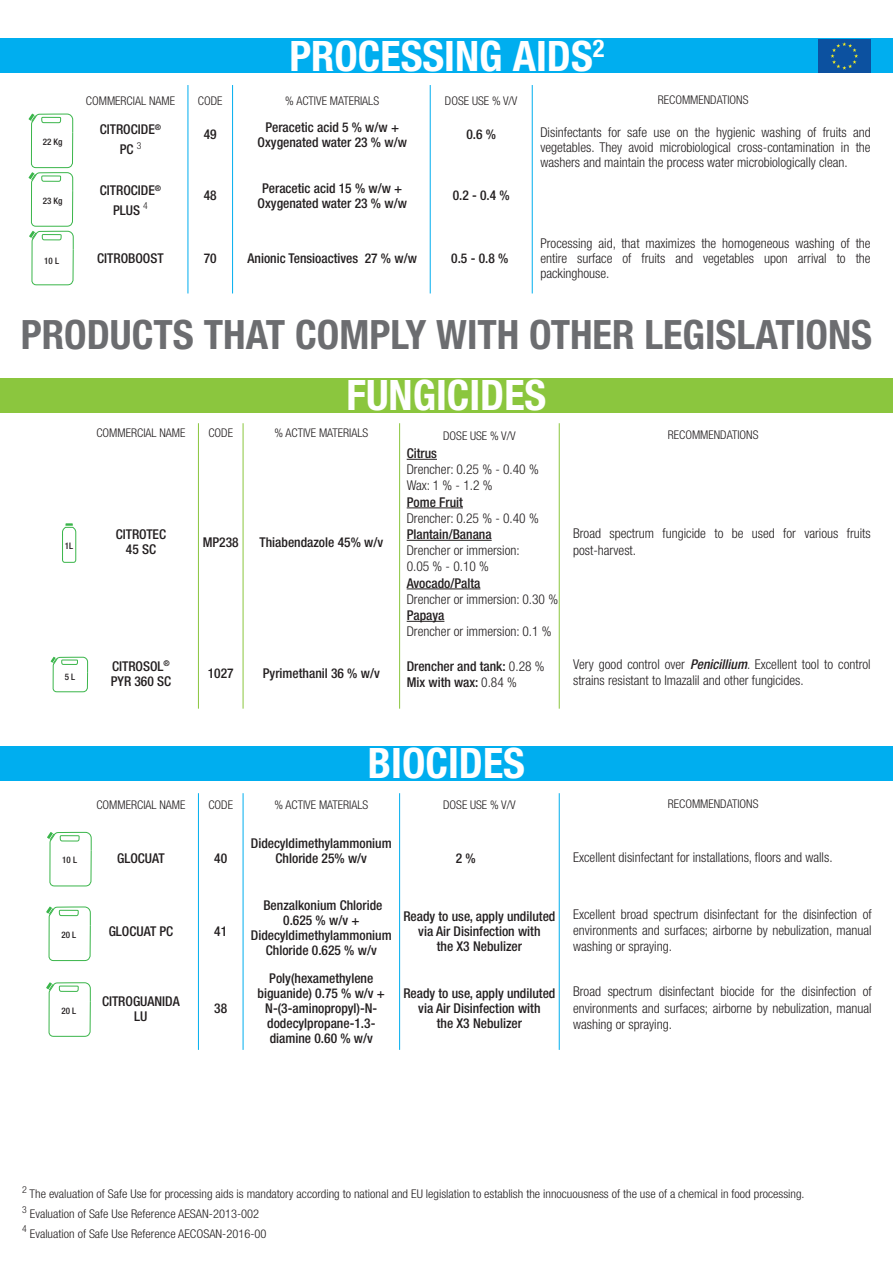
<style>
.page{position:relative;width:893px;height:1263px;background:#fff}
.page>*{position:absolute;margin:0;border:0;box-sizing:border-box;transform-origin:0 0}
.t1{font:700 condensed 42px "Helvetica Neue LT Std";color:#fff}
.t2{font:700 condensed 40.5px "Helvetica Neue LT Std";color:#6c6d70}
.t3{font:300 condensed 13.5px/16.2px "Helvetica Neue LT Std";color:#231f20;text-align:justify}
.t4{font:500 condensed 13.5px/15px "Helvetica Neue LT Std";color:#231f20;text-align:center}
.t5{font:300 condensed 12px "Helvetica Neue LT Std";color:#231f20;scale:1.04 1}
.t6{font:300 condensed 12px "Helvetica Neue LT Std";color:#231f20}
.t7{font:300 condensed 9.6px "Helvetica Neue LT Std";color:#231f20}
.t8{font:300 condensed 9.6px "Helvetica Neue LT Std";color:#231f20;scale:1.04 1}
.t9{font:500 condensed 9px "Helvetica Neue LT Std";color:#231f20}
.s1{font-weight:500;font-style:italic}
.s2{font-weight:300}
</style>
<div class="page">
<div style="left:0;top:39px;width:893px;height:34px;background:#00aeef"></div>
<hr style="left:188px;top:85px;width:1px;height:208px;background:#00aeef">
<hr style="left:232px;top:85px;width:1px;height:208px;background:#00aeef">
<hr style="left:430px;top:85px;width:1px;height:208px;background:#00aeef">
<hr style="left:532px;top:85px;width:1px;height:208px;background:#00aeef">
<div style="left:818px;top:39px;width:53px;height:34px;background:#0c51a0"></div>
<svg style="left:830px;top:42px;width:28px;height:28px"></svg>
<svg style="left:29px;top:113px;width:45px;height:173px"></svg>
<div style="left:0;top:378px;width:893px;height:34px;background:#8bc63e"></div>
<hr style="left:198px;top:423px;width:1px;height:286px;background:#8bc63e">
<hr style="left:243px;top:423px;width:1px;height:286px;background:#8bc63e">
<hr style="left:399px;top:423px;width:1px;height:286px;background:#8bc63e">
<hr style="left:559px;top:423px;width:1px;height:286px;background:#8bc63e">
<hr style="left:407px;top:459px;width:30px;height:1px;background:#231f20">
<hr style="left:407px;top:508px;width:56px;height:1px;background:#231f20">
<hr style="left:407px;top:540px;width:85px;height:1px;background:#231f20">
<hr style="left:407px;top:589px;width:73px;height:1px;background:#231f20">
<hr style="left:407px;top:621px;width:37px;height:1px;background:#231f20">
<svg style="left:62px;top:523px;width:15px;height:40px"></svg>
<svg style="left:51px;top:656px;width:37px;height:36px"></svg>
<div style="left:0;top:746px;width:893px;height:34px;background:#00aeef"></div>
<hr style="left:198px;top:793px;width:1px;height:257px;background:#00aeef">
<hr style="left:243px;top:793px;width:1px;height:257px;background:#00aeef">
<hr style="left:399px;top:793px;width:1px;height:257px;background:#00aeef">
<hr style="left:559px;top:793px;width:1px;height:257px;background:#00aeef">
<svg style="left:46px;top:906px;width:45px;height:55px"></svg>
<svg style="left:47px;top:832px;width:45px;height:55px"></svg>
<svg style="left:46px;top:982px;width:45px;height:55px"></svg>
<p class="t9" style="left:43px;top:136px;width:21px">22 Kg</p>
<p class="t9" style="left:43px;top:195px;width:21px">23 Kg</p>
<p class="t9" style="left:44px;top:256px;width:16px">10 L</p>
<h1 class="t1" style="left:289px;top:31px;width:317px">PROCESSING AIDS<sup>2</sup></h1>
<p class="t6" style="left:86px;top:94px;width:91px">COMMERCIAL NAME</p>
<p class="t6" style="left:198px;top:94px;width:26px">CODE</p>
<p class="t6" style="left:285px;top:94px;width:95px">% ACTIVE MATERIALS</p>
<p class="t6" style="left:445px;top:94px;width:74px">DOSE USE % V/V</p>
<p class="t6" style="left:658px;top:93px;width:92px">RECOMMENDATIONS</p>
<p class="t4" style="left:466px;top:127px;width:31px">0.6 %</p>
<p class="t4" style="left:258px;top:120px;width:151px">Peracetic acid 5 % w/w +<br>Oxygenated water 23 % w/w</p>
<p class="t4" style="left:258px;top:181px;width:151px">Peracetic acid 15 % w/w +<br>Oxygenated water 23 % w/w</p>
<p class="t4" style="left:100px;top:119px;width:63px;line-height:19.8px">CITROCIDE<sup>®<br></sup>PC <sup>3</sup></p>
<p class="t4" style="left:100px;top:180px;width:63px;line-height:19.8px">CITROCIDE<sup>®<br></sup>PLUS <sup>4</sup></p>
<p class="t3" style="left:540px;top:125px;width:332px;line-height:15px">Disinfectants for safe use on the hygienic washing of fruits and vegetables. They avoid microbiological cross-contamination in the washers and maintain the process water microbiologically clean.</p>
<p class="t4" style="left:204px;top:127px;width:14px">49</p>
<p class="t4" style="left:204px;top:188px;width:14px">48</p>
<p class="t4" style="left:453px;top:188px;width:59px">0.2 - 0.4 %</p>
<p class="t4" style="left:97px;top:251px;width:68px">CITROBOOST</p>
<p class="t4" style="left:204px;top:251px;width:14px">70</p>
<p class="t4" style="left:248px;top:251px;width:171px">Anionic Tensioactives 27 % w/w</p>
<p class="t4" style="left:451px;top:251px;width:59px">0.5 - 0.8 %</p>
<p class="t3" style="left:540px;top:235px;width:332px;line-height:15px">Processing aid, that maximizes the homogeneous washing of the entire surface of fruits and vegetables upon arrival to the packinghouse.</p>
<h2 class="t2" style="left:21px;top:310px;width:853px">PRODUCTS THAT COMPLY WITH OTHER LEGISLATIONS</h2>
<h1 class="t1" style="left:347px;top:369px;width:201px">FUNGICIDES</h1>
<p class="t9" style="left:65px;top:540px;width:10px">1L</p>
<p class="t9" style="left:65px;top:671px;width:12px">5 L</p>
<p class="t6" style="left:96px;top:426px;width:91px">COMMERCIAL NAME</p>
<p class="t6" style="left:208px;top:426px;width:26px">CODE</p>
<p class="t6" style="left:274px;top:426px;width:95px">% ACTIVE MATERIALS</p>
<p class="t6" style="left:443px;top:429px;width:74px">DOSE USE % V/V</p>
<p class="t6" style="left:668px;top:428px;width:92px">RECOMMENDATIONS</p>
<p class="t4" style="left:407px;top:445px;width:32px">Citrus</p>
<p class="t3" style="left:407px;top:461px;width:134px">Drencher: 0.25 % - 0.40 %<br>Wax: 1 % - 1.2 %</p>
<p class="t4" style="left:407px;top:494px;width:58px">Pome Fruit</p>
<p class="t3" style="left:407px;top:510px;width:134px">Drencher: 0.25 % - 0.40 %</p>
<p class="t4" style="left:407px;top:526px;width:86px">Plantain/Banana</p>
<p class="t3" style="left:407px;top:542px;width:114px">Drencher or immersion:<br>0.05 % - 0.10 %</p>
<p class="t4" style="left:407px;top:575px;width:75px">Avocado/Palta</p>
<p class="t3" style="left:407px;top:591px;width:153px">Drencher or immersion: 0.30 %</p>
<p class="t4" style="left:407px;top:607px;width:39px">Papaya</p>
<p class="t3" style="left:407px;top:623px;width:146px">Drencher or immersion: 0.1 %</p>
<p class="t4" style="left:116px;top:527px;width:52px">CITROTEC<br>45 SC</p>
<p class="t4" style="left:203px;top:534px;width:37px">MP238</p>
<p class="t4" style="left:259px;top:534px;width:125px">Thiabendazole 45% w/v</p>
<p class="t3" style="left:573px;top:525px;width:299px">Broad spectrum fungicide to be used for various fruits post-harvest.</p>
<p class="t4" style="left:111px;top:658px;width:62px;text-align:left">CITROSOL<sup>®<br></sup>PYR 360 SC</p>
<p class="t4" style="left:208px;top:666px;width:27px">1027</p>
<p class="t4" style="left:263px;top:666px;width:118px">Pyrimethanil 36 % w/v</p>
<p class="t3" style="left:573px;top:656px;width:299px">Very good control over <span class="s1">Penicillium</span>. Excellent tool to control strains resistant to Imazalil and other fungicides.</p>
<p class="t4" style="left:407px;top:658px;width:139px;line-height:16.2px;text-align:left">Drencher and tank: <span class="s2">0.28 %<br></span>Mix with wax: <span class="s2">0.84 %</span></p>
<p class="t9" style="left:62px;top:855px;width:16px">10 L</p>
<p class="t9" style="left:61px;top:929px;width:16px">20 L</p>
<p class="t9" style="left:61px;top:1005px;width:16px">20 L</p>
<h1 class="t1" style="left:368px;top:738px;width:159px">BIOCIDES</h1>
<p class="t6" style="left:96px;top:798px;width:91px">COMMERCIAL NAME</p>
<p class="t6" style="left:208px;top:798px;width:26px">CODE</p>
<p class="t6" style="left:274px;top:798px;width:95px">% ACTIVE MATERIALS</p>
<p class="t6" style="left:443px;top:798px;width:74px">DOSE USE % V/V</p>
<p class="t6" style="left:668px;top:797px;width:92px">RECOMMENDATIONS</p>
<p class="t4" style="left:117px;top:851px;width:49px">GLOCUAT</p>
<p class="t4" style="left:214px;top:851px;width:14px">40</p>
<p class="t4" style="left:109px;top:923px;width:66px">GLOCUAT PC</p>
<p class="t4" style="left:214px;top:923px;width:14px">41</p>
<p class="t4" style="left:102px;top:993px;width:79px">CITROGUANIDA<br>LU</p>
<p class="t4" style="left:214px;top:1001px;width:14px">38</p>
<p class="t4" style="left:251px;top:836px;width:142px">Didecyldimethylammonium<br>Chloride 25% w/v</p>
<p class="t4" style="left:456px;top:851px;width:21px">2 %</p>
<p class="t3" style="left:573px;top:849px;width:261px">Excellent disinfectant for installations, floors and walls.</p>
<p class="t4" style="left:251px;top:898px;width:142px">Benzalkonium Chloride<br>0.625 % w/v +<br>Didecyldimethylammonium<br>Chloride 0.625 % w/v</p>
<p class="t3" style="left:573px;top:906px;width:300px">Excellent broad spectrum disinfectant for the disinfection of environments and surfaces; airborne by nebulization, manual washing or spraying.</p>
<p class="t4" style="left:403px;top:908px;width:154px">Ready to use, apply undiluted via Air Disinfection with<br>the X3 Nebulizer</p>
<p class="t4" style="left:258px;top:971px;width:129px">Poly(hexamethylene biguanide) 0.75 % w/v +<br>N-(3-aminopropyl)-N&shy;dodecylpropane-1.3- diamine 0.60 % w/v</p>
<p class="t4" style="left:403px;top:986px;width:154px">Ready to use, apply undiluted via Air Disinfection with<br>the X3 Nebulizer</p>
<p class="t3" style="left:573px;top:983px;width:300px">Broad spectrum disinfectant biocide for the disinfection of environments and surfaces; airborne by nebulization, manual washing or spraying.</p>
<p class="t8" style="left:22px;top:1184px;width:6px">2</p>
<p class="t5" style="left:30px;top:1187px;width:747px">The evaluation of Safe Use for processing aids is mandatory according to national and EU legislation to establish the innocuousness of the use of a chemical in food processing.</p>
<p class="t7" style="left:22px;top:1204px;width:6px">3</p>
<p class="t5" style="left:30px;top:1207px;width:222px">Evaluation of Safe Use Reference AESAN-2013-002</p>
<p class="t7" style="left:22px;top:1223px;width:6px">4</p>
<p class="t5" style="left:30px;top:1227px;width:229px">Evaluation of Safe Use Reference AECOSAN-2016-00</p>
</div>
